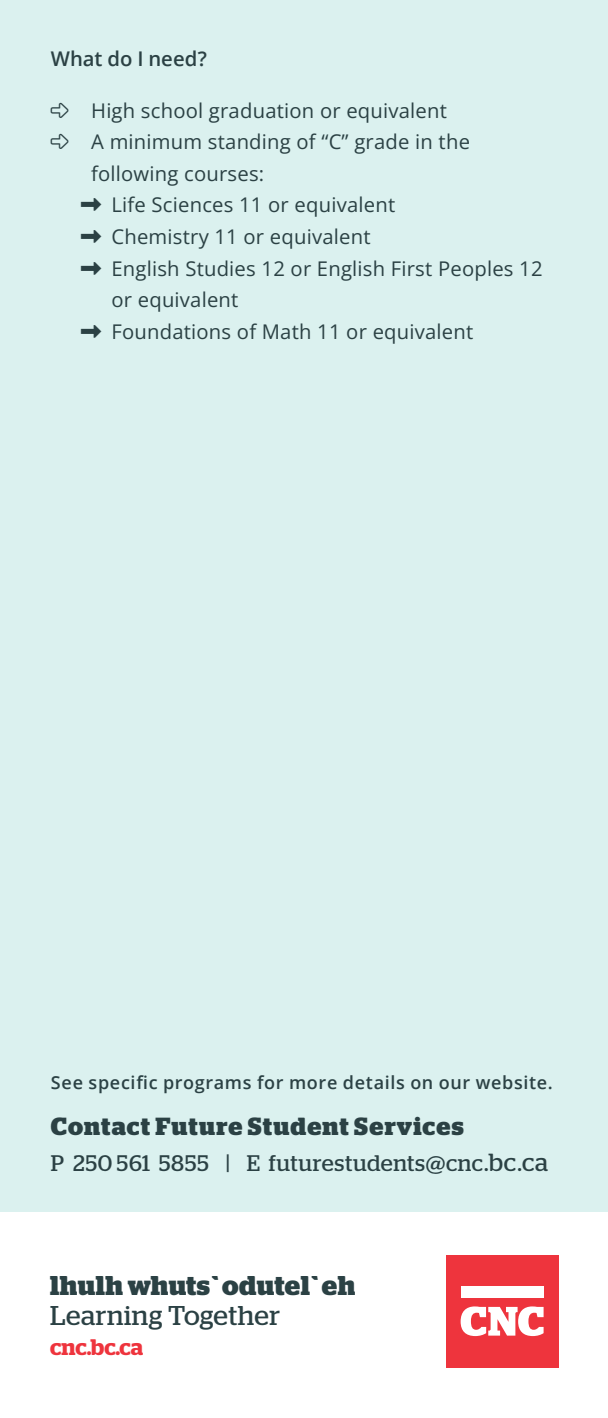
<style>
.page{position:relative;width:608px;height:1418px;background:#fff}
.page>*{position:absolute;margin:0;border:0;box-sizing:border-box;transform-origin:0 0}
.t1{font:700 27.22px "Stag";letter-spacing:.015em;color:#2b4144}
.t2{font:27.22px "Stag";letter-spacing:.02em;color:#2b4144}
.t3{font:700 24.75px "Stag";letter-spacing:.045em;color:#2b4144}
.t4{font:22.5px "Stag";letter-spacing:.03em;color:#2b4144}
.t5{font:600 22.5px "Stag";letter-spacing:-.005em;color:#ee343d}
.t6{font:20.25px "Open Sans";letter-spacing:.01em;color:#2b4144}
.t7{font:600 20.25px "Open Sans";color:#2b4144}
.t8{font:600 18px "Open Sans";letter-spacing:.035em;color:#2b4144}
.s1{font-size:24.75px}
</style>
<div class="page">
<div style="left:446px;top:1254px;width:112px;height:113px;background:#ee343d"></div>
<svg style="left:460px;top:1306px;width:83px;height:30px"></svg>
<div style="left:460px;top:1286px;width:83px;height:11px;background:#fff"></div>
<div style="left:0;top:0;width:608px;height:1211px;background:#dbf1ef"></div>
<p class="t7" style="left:51px;top:45px;width:158px">What do I need?</p>
<p class="t6" style="left:51px;top:97px;width:398px">⮕ High school graduation or equivalent</p>
<p class="t6" style="left:51px;top:128px;width:421px">⮕ A minimum standing of “C” grade in the</p>
<p class="t6" style="left:91px;top:160px;width:174px">following courses:</p>
<p class="t6" style="left:111px;top:191px;width:285px">Life Sciences 11 or equivalent</p>
<p class="t6" style="left:111px;top:223px;width:260px">Chemistry 11 or equivalent</p>
<p class="t6" style="left:111px;top:254px;width:432px">English Studies 12 or English First Peoples 12</p>
<p class="t6" style="left:111px;top:286px;width:128px">or equivalent</p>
<p class="t6" style="left:111px;top:317px;width:363px">Foundations of Math 11 or equivalent</p>
<p class="t8" style="left:51px;top:1070px;width:503px">See specific programs for more details on our website.</p>
<p class="t3" style="left:51px;top:1112px;width:414px">Contact Future Student Services</p>
<p class="t4" style="left:51px;top:1150px;width:498px">P 250 561 5855 | E futurestudents@cnc<span class="s1">.bc.ca</span></p>
<h1 class="t1" style="left:50px;top:1269px;width:306px">lhulh whuts`odutel`eh</h1>
<h1 class="t2" style="left:50px;top:1299px;width:231px">Learning Together</h1>
<p class="t5" style="left:50px;top:1333px;width:95px">cnc.bc.ca</p>
</div>
